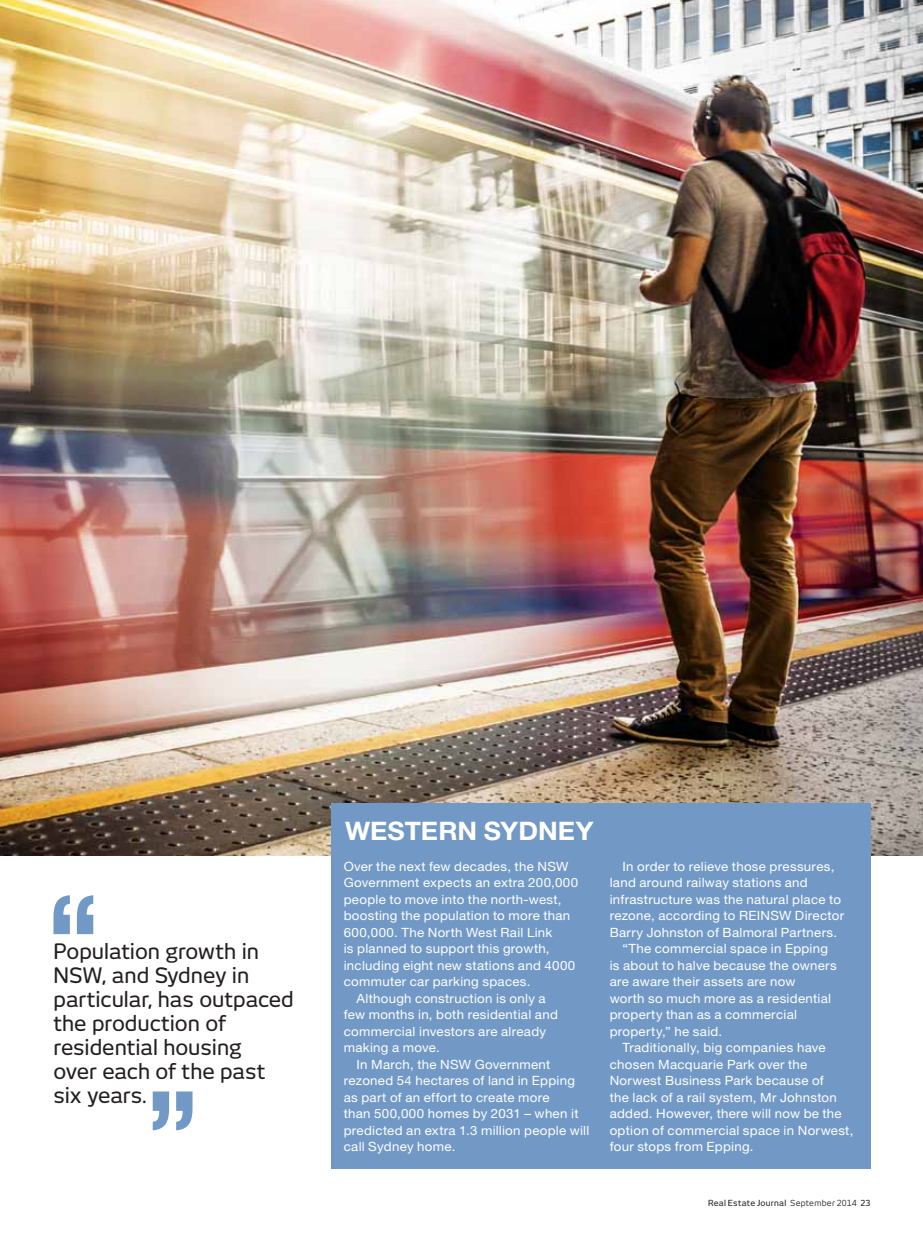
<style>
.page{position:relative;width:923px;height:1242px;background:#fff}
.page>*{position:absolute;margin:0;border:0;box-sizing:border-box;transform-origin:0 0}
.t1{font:700 25.5px "Helvetica Neue LT Std";color:#fff;scale:1.04 1}
.t2{font:500 21px/24px "New June";color:#231f20}
.t3{font:12.75px "Helvetica Neue LT Std";letter-spacing:.02em;color:#fff;scale:1.04 1}
.t4{font:500 8.25px "New June";letter-spacing:.025em;color:#231f20}
.s1{font-weight:400}
</style>
<div class="page">
<svg style="left:53px;top:895px;width:40px;height:39px"></svg>
<svg style="left:153px;top:1091px;width:39px;height:39px"></svg>
<img style="left:0;top:0;width:923px;height:855px">
<div style="left:331px;top:803px;width:539px;height:365px;background:#7299c6"></div>
<h2 class="t2" style="left:53px;top:942px;width:242px">Population growth in<br>NSW, and Sydney in particular, has outpaced the production of residential housing<br>over each of the past six years.</h2>
<h1 class="t1" style="left:345px;top:821px;width:240px">WESTERN SYDNEY</h1>
<p class="t3" style="left:344px;top:861px;width:217px">Over the next few decades, the NSW</p>
<p class="t3" style="left:344px;top:878px;width:227px">Government expects an extra 200,000</p>
<p class="t3" style="left:344px;top:894px;width:211px">people to move into the north-west,</p>
<p class="t3" style="left:344px;top:911px;width:219px">boosting the population to more than</p>
<p class="t3" style="left:344px;top:927px;width:202px">600,000. The North West Rail Link</p>
<p class="t3" style="left:344px;top:944px;width:199px">is planned to support this growth,</p>
<p class="t3" style="left:344px;top:960px;width:224px">including eight new stations and 4000</p>
<p class="t3" style="left:344px;top:977px;width:181px">commuter car parking spaces.</p>
<p class="t3" style="left:356px;top:993px;width:183px">Although construction is only a</p>
<p class="t3" style="left:344px;top:1010px;width:207px">few months in, both residential and</p>
<p class="t3" style="left:344px;top:1026px;width:196px">commercial investors are already</p>
<p class="t3" style="left:344px;top:1043px;width:94px">making a move.</p>
<p class="t3" style="left:356px;top:1059px;width:188px">In March, the NSW Government</p>
<p class="t3" style="left:344px;top:1076px;width:224px">rezoned 54 hectares of land in Epping</p>
<p class="t3" style="left:344px;top:1092px;width:199px">as part of an effort to create more</p>
<p class="t3" style="left:344px;top:1109px;width:227px">than 500,000 homes by 2031 – when it</p>
<p class="t3" style="left:344px;top:1125px;width:238px">predicted an extra 1.3 million people will</p>
<p class="t3" style="left:344px;top:1142px;width:109px">call Sydney home.</p>
<p class="t3" style="left:622px;top:861px;width:205px">In order to relieve those pressures,</p>
<p class="t3" style="left:610px;top:878px;width:192px">land around railway stations and</p>
<p class="t3" style="left:610px;top:894px;width:224px">infrastructure was the natural place to</p>
<p class="t3" style="left:610px;top:911px;width:227px">rezone, according to REINSW Director</p>
<p class="t3" style="left:610px;top:927px;width:220px">Barry Johnston of Balmoral Partners.</p>
<p class="t3" style="left:622px;top:944px;width:199px">“The commercial space in Epping</p>
<p class="t3" style="left:610px;top:960px;width:220px">is about to halve because the owners</p>
<p class="t3" style="left:610px;top:977px;width:180px">are aware their assets are now</p>
<p class="t3" style="left:610px;top:993px;width:214px">worth so much more as a residential</p>
<p class="t3" style="left:610px;top:1010px;width:182px">property than as a commercial</p>
<p class="t3" style="left:610px;top:1026px;width:110px">property,” he said.</p>
<p class="t3" style="left:622px;top:1043px;width:197px">Traditionally, big companies have</p>
<p class="t3" style="left:610px;top:1059px;width:192px">chosen Macquarie Park over the</p>
<p class="t3" style="left:610px;top:1076px;width:207px">Norwest Business Park because of</p>
<p class="t3" style="left:610px;top:1092px;width:220px">the lack of a rail system, Mr Johnston</p>
<p class="t3" style="left:610px;top:1109px;width:225px">added. However, there will now be the</p>
<p class="t3" style="left:610px;top:1125px;width:236px">option of commercial space in Norwest,</p>
<p class="t3" style="left:610px;top:1142px;width:140px">four stops from Epping.</p>
<p class="t4" style="left:708px;top:1200px;width:164px">Real Estate Journal <span class="s1">September 2014</span> 23</p>
</div>
